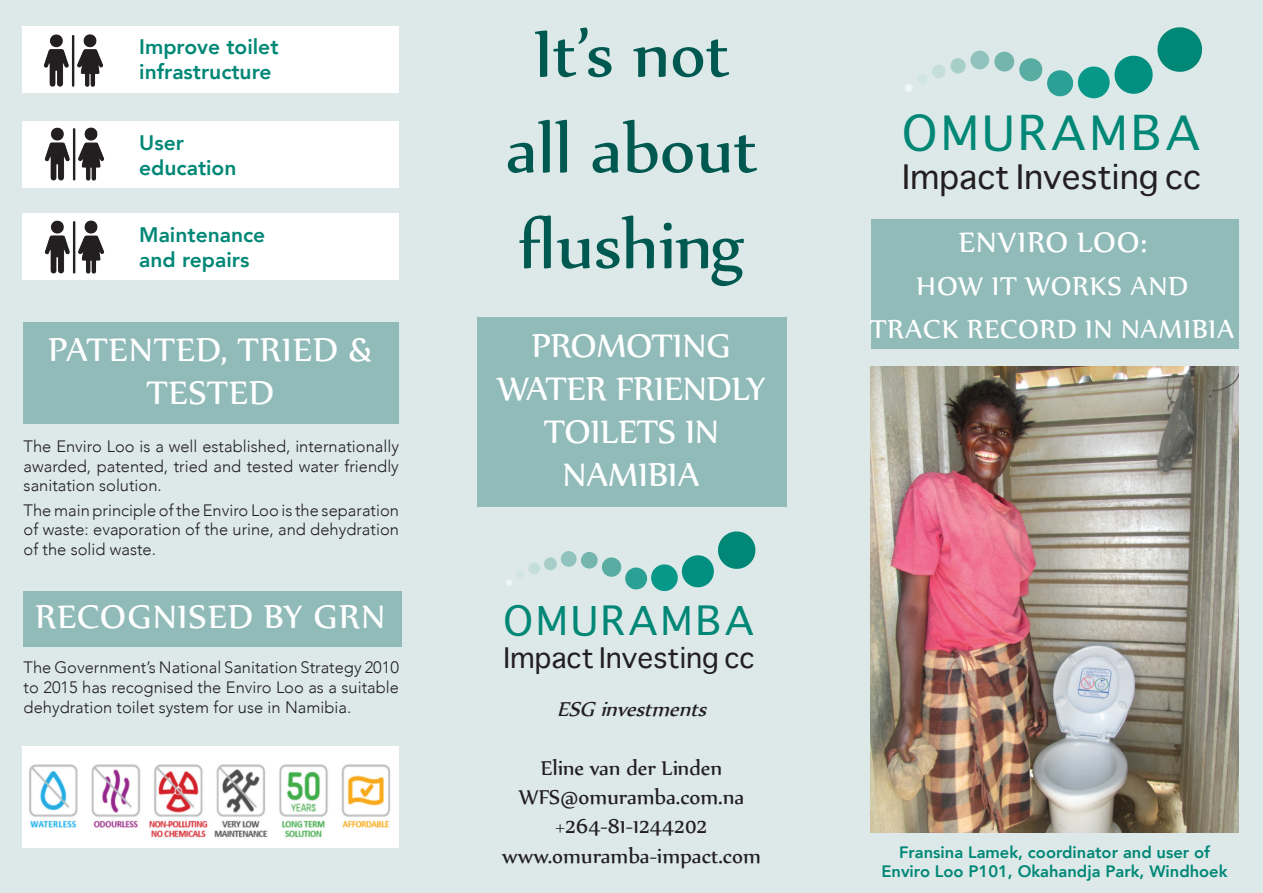
<style>
.page{position:relative;width:1263px;height:893px;background:#dce9e8}
.page>*{position:absolute;margin:0;border:0;box-sizing:border-box;transform-origin:0 0}
.t1{font:79.8px/95.7px "Nyala";color:#005951;text-align:center}
.t2{font:46.05px "Sathu";letter-spacing:.08em;color:#008776;scale:1.04 1}
.head2{font:39.9px/42.9px "Nyala";color:#fff;text-align:center}
.head2-2{font:39.9px/42.9px "Nyala";letter-spacing:.03em;color:#fff;text-align:center}
.t3{font:38.7px "Sathu";letter-spacing:.08em;color:#008776;scale:1.04 1}
.head2-3{font:34.5px "Nyala";letter-spacing:.03em;color:#fff}
.t4{font:32.85px "Sathu";color:#231f20}
.head2-4{font:31.5px/42.9px "Nyala";letter-spacing:.03em;color:#fff;text-align:center}
.t5{font:27.6px "Sathu";color:#231f20}
.t6{font:24.6px "Nyala";color:#231f20}
.t7{font:italic 24.6px "Nyala";color:#231f20}
.t8{font:800 21px/25.2px "Avenir";color:#008776}
.Body{font:300 16.5px/19.8px "Avenir";color:#231f20;text-align:justify}
.t9{font:800 16.5px/19.8px "Avenir";color:#008776;text-align:center}
</style>
<div class="page">
<div style="left:24px;top:591px;width:378px;height:55px;background:#90bbb9"></div>
<div style="left:22px;top:746px;width:377px;height:101px;background:#fff"></div>
<img style="left:29px;top:764px;width:362px;height:74px">
<div style="left:22px;top:27px;width:377px;height:66px;background:#fff"></div>
<div style="left:477px;top:317px;width:309px;height:189px;background:#90bbb9"></div>
<div style="left:505px;top:579px;width:8px;height:7px;background:#eef6f5;border-radius:50%"></div>
<div style="left:515px;top:570px;width:10px;height:10px;background:#d1e5e2;border-radius:4px"></div>
<svg style="left:528px;top:531px;width:228px;height:61px"></svg>
<div style="left:904px;top:84px;width:9px;height:8px;background:#eef6f5;border-radius:4px"></div>
<svg style="left:917px;top:27px;width:286px;height:72px"></svg>
<img style="left:871px;top:367px;width:367px;height:465px">
<img style="left:32px;top:26px;width:83px;height:61px">
<div style="left:22px;top:121px;width:377px;height:66px;background:#fff"></div>
<img style="left:33px;top:127px;width:83px;height:61px">
<div style="left:22px;top:214px;width:377px;height:66px;background:#fff"></div>
<img style="left:33px;top:213px;width:83px;height:61px">
<div style="left:871px;top:219px;width:367px;height:130px;background:#90bbb9"></div>
<div style="left:24px;top:322px;width:375px;height:102px;background:#90bbb9"></div>
<p class="t8" style="left:139px;top:34px;width:141px">Improve toilet infrastructure</p>
<p class="t8" style="left:139px;top:130px;width:99px">User education</p>
<p class="t8" style="left:139px;top:222px;width:128px">Maintenance and repairs</p>
<p class="head2-2" style="left:48px;top:327px;width:325px">PATENTED, TRIED &amp;<br>TESTED</p>
<p class="Body" style="left:24px;top:436px;width:377px">The Enviro Loo is a well established, internationally awarded, patented, tried and tested water friendly sanitation solution.</p>
<p class="Body" style="left:24px;top:500px;width:377px">The main principle of the Enviro Loo is the separation of waste: evaporation of the urine, and dehydration of the solid waste.</p>
<p class="head2-2" style="left:35px;top:594px;width:351px">RECOGNISED BY GRN</p>
<p class="Body" style="left:24px;top:658px;width:377px">The Government’s National Sanitation Strategy 2010 to 2015 has recognised the Enviro Loo as a suitable dehydration toilet system for use in Namibia.</p>
<p class="t1" style="left:506px;top:3px;width:253px">It’s not all about flushing</p>
<p class="head2" style="left:497px;top:323px;width:270px">PROMOTING<br>WATER FRIENDLY<br>TOILETS IN<br>NAMIBIA</p>
<p class="t3" style="left:503px;top:588px;width:242px">OMURAMBA</p>
<p class="t5" style="left:503px;top:634px;width:253px">Impact Investing cc</p>
<p class="t7" style="left:557px;top:694px;width:158px">ESG investments</p>
<p class="t6" style="left:541px;top:753px;width:183px">Eline van der Linden</p>
<p class="t6" style="left:519px;top:782px;width:227px">WFS@omuramba.com.na</p>
<p class="t6" style="left:555px;top:811px;width:153px">+264-81-1244202</p>
<p class="t6" style="left:502px;top:841px;width:260px">www.omuramba-impact.com</p>
<p class="t2" style="left:902px;top:95px;width:288px">OMURAMBA</p>
<p class="t4" style="left:902px;top:150px;width:301px">Impact Investing cc</p>
<p class="head2-3" style="left:959px;top:221px;width:189px">ENVIRO LOO:</p>
<p class="head2-4" style="left:870px;top:263px;width:366px">HOW IT WORKS AND<br>TRACK RECORD IN NAMIBIA</p>
<p class="t9" style="left:881px;top:842px;width:348px">Fransina Lamek, coordinator and user of<br>Enviro Loo P101, Okahandja Park, Windhoek</p>
</div>
